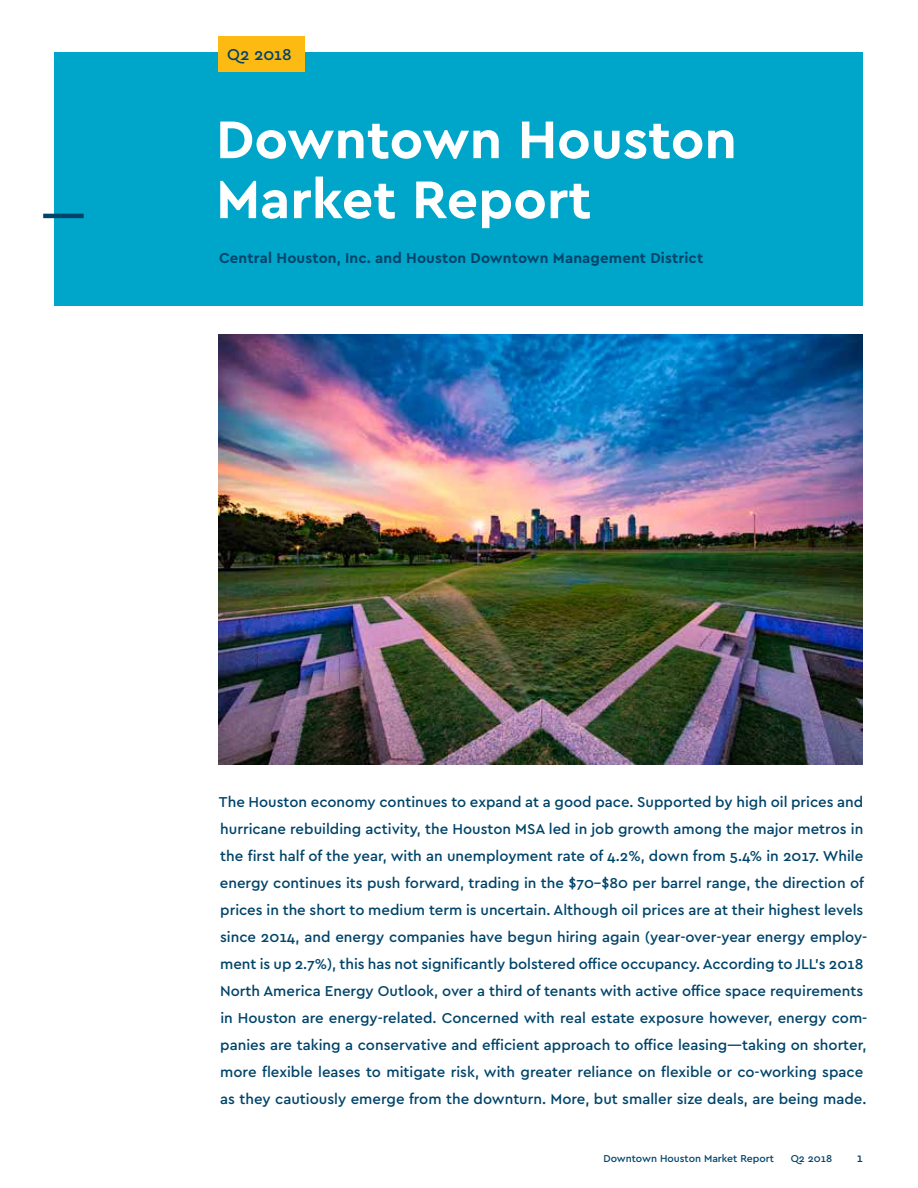
<style>
.page{position:relative;width:918px;height:1188px;background:#fff}
.page>*{position:absolute;margin:0;border:0;box-sizing:border-box;transform-origin:0 0}
.t1{font:700 55.5px/60px "Cera";color:#fff}
.t2{font:500 16.5px "Cera";letter-spacing:-.005em;color:#00446a}
.t3{font:500 15px/27px "Cera";color:#00446a}
.t4{font:700 15px "Cera";letter-spacing:.01em;color:#00446a}
.t5{font:500 12px "Cera";color:#00446a}
.t6{font:500 10.5px "Cera";color:#00446a}
</style>
<div class="page">
<div style="left:54px;top:52px;width:808px;height:254px;background:#00a5ca"></div>
<hr style="left:43px;top:214px;width:41px;height:4px;background:#00446a">
<img style="left:219px;top:335px;width:644px;height:429px">
<div style="left:218px;top:36px;width:87px;height:36px;background:#fdba12"></div>
<p class="t2" style="left:227px;top:43px;width:66px">Q2 2018</p>
<h1 class="t1" style="left:216px;top:107px;width:522px">Downtown Houston<br>Market Report</h1>
<p class="t4" style="left:219px;top:248px;width:486px">Central Houston, Inc. and Houston Downtown Management District</p>
<p class="t3" style="left:219px;top:788px;width:650px">The Houston economy continues to expand at a good pace. Supported by high oil prices and hurricane rebuilding activity, the Houston MSA led in job growth among the major metros in the first half of the year, with an unemployment rate of 4.2%, down from 5.4% in 2017. While energy continues its push forward, trading in the $70–$80 per barrel range, the direction of prices in the short to medium term is uncertain. Although oil prices are at their highest levels since 2014, and energy companies have begun hiring again (year-over-year energy employ&shy;ment is up 2.7%), this has not significantly bolstered office occupancy. According to JLL’s 2018<br>North America Energy Outlook, over a third of tenants with active office space requirements in Houston are energy-related. Concerned with real estate exposure however, energy com&shy;panies are taking a conservative and efficient approach to office leasing—taking on shorter, more flexible leases to mitigate risk, with greater reliance on flexible or co-working space as they cautiously emerge from the downturn. More, but smaller size deals, are being made.</p>
<p class="t6" style="left:603px;top:1151px;width:172px">Downtown Houston Market Report</p>
<p class="t6" style="left:791px;top:1151px;width:43px">Q2 2018</p>
<p class="t5" style="left:857px;top:1150px;width:8px">1</p>
</div>
